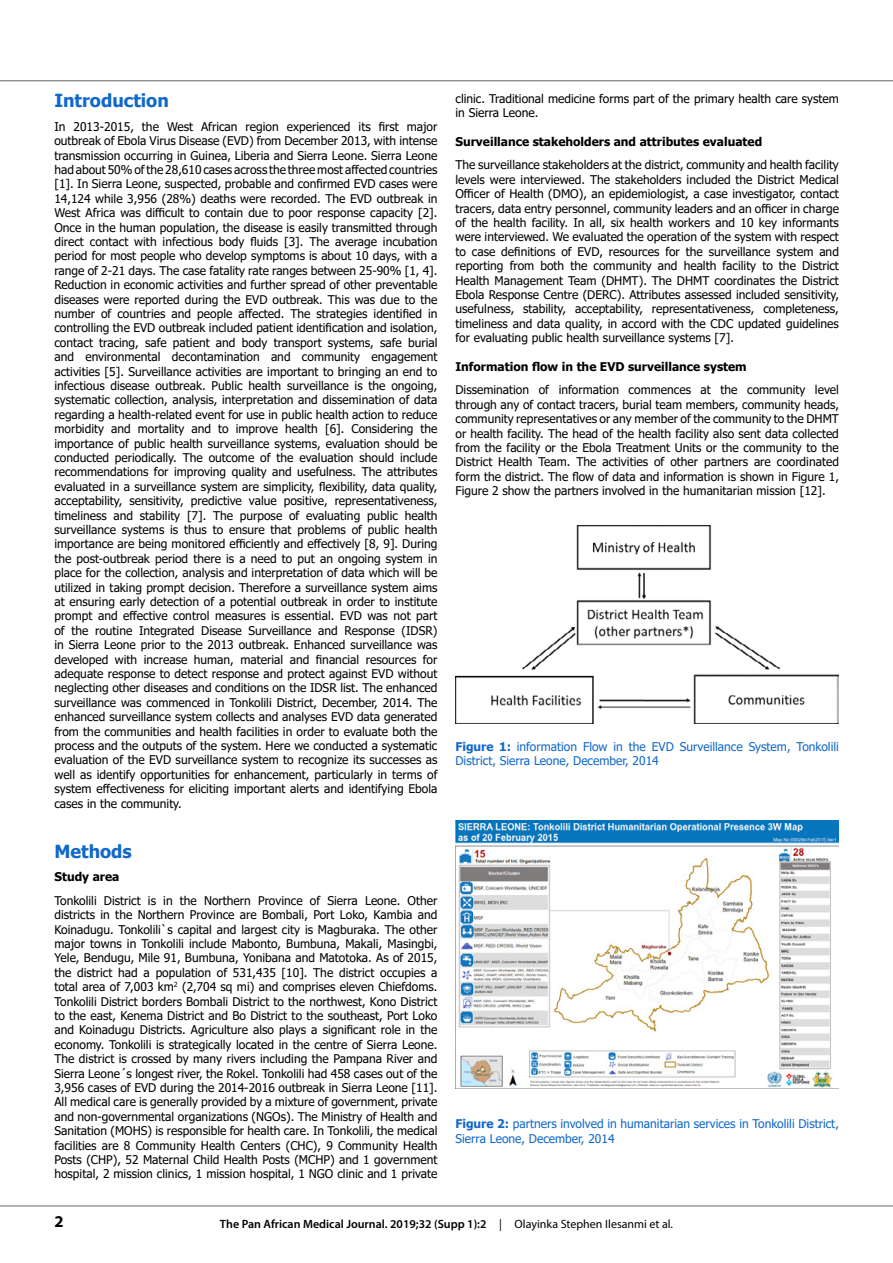
<style>
.page{position:relative;width:893px;height:1263px;background:#fff}
.page>*{position:absolute;margin:0;border:0;box-sizing:border-box;transform-origin:0 0}
.t1{font:700 18px "Tahoma";color:#1168cb}
.t2{font:700 16.5px "Myriad Pro";color:#000}
.t3{font:12px/14.4px "Tahoma";color:#000;text-align:justify}
.t4{font:12px/14.4px "Tahoma";color:#1168cb}
.t5{font:700 12px "Tahoma";color:#000}
.t6{font:600 12px "Myriad Pro";color:#000}
.s1{font-weight:700}
.s2{font-weight:400}
</style>
<div class="page">
<hr style="left:0;top:80px;width:893px;height:1px;background:#646363">
<hr style="left:0;top:1205px;width:893px;height:1px;background:#646363">
<img style="left:455px;top:525px;width:384px;height:199px">
<img style="left:455px;top:820px;width:384px;height:269px">
<h1 class="t1" style="left:54px;top:88px;width:116px">Introduction</h1>
<p class="t3" style="left:54px;top:120px;width:385px">In 2013-2015, the West African region experienced its first major outbreak of Ebola Virus Disease (EVD) from December 2013, with intense transmission occurring in Guinea, Liberia and Sierra Leone. Sierra Leone had about 50% of the 28,610 cases across the three most affected countries [1]. In Sierra Leone, suspected, probable and confirmed EVD cases were 14,124 while 3,956 (28%) deaths were recorded. The EVD outbreak in West Africa was difficult to contain due to poor response capacity [2].<br>Once in the human population, the disease is easily transmitted through direct contact with infectious body fluids [3]. The average incubation period for most people who develop symptoms is about 10 days, with a range of 2-21 days. The case fatality rate ranges between 25-90% [1, 4].<br>Reduction in economic activities and further spread of other preventable diseases were reported during the EVD outbreak. This was due to the number of countries and people affected. The strategies identified in controlling the EVD outbreak included patient identification and isolation, contact tracing, safe patient and body transport systems, safe burial and environmental decontamination and community engagement activities [5]. Surveillance activities are important to bringing an end to infectious disease outbreak. Public health surveillance is the ongoing, systematic collection, analysis, interpretation and dissemination of data regarding a health-related event for use in public health action to reduce morbidity and mortality and to improve health [6]. Considering the importance of public health surveillance systems, evaluation should be conducted periodically. The outcome of the evaluation should include recommendations for improving quality and usefulness. The attributes evaluated in a surveillance system are simplicity, flexibility, data quality, acceptability, sensitivity, predictive value positive, representativeness, timeliness and stability [7]. The purpose of evaluating public health surveillance systems is thus to ensure that problems of public health importance are being monitored efficiently and effectively [8, 9]. During the post-outbreak period there is a need to put an ongoing system in place for the collection, analysis and interpretation of data which will be utilized in taking prompt decision. Therefore a surveillance system aims at ensuring early detection of a potential outbreak in order to institute prompt and effective control measures is essential. EVD was not part of the routine Integrated Disease Surveillance and Response (IDSR) in Sierra Leone prior to the 2013 outbreak. Enhanced surveillance was developed with increase human, material and financial resources for adequate response to detect response and protect against EVD without neglecting other diseases and conditions on the IDSR list. The enhanced surveillance was commenced in Tonkolili District, December, 2014. The enhanced surveillance system collects and analyses EVD data generated from the communities and health facilities in order to evaluate both the process and the outputs of the system. Here we conducted a systematic evaluation of the EVD surveillance system to recognize its successes as well as identify opportunities for enhancement, particularly in terms of system effectiveness for eliciting important alerts and identifying Ebola cases in the community.</p>
<h1 class="t1" style="left:54px;top:839px;width:79px">Methods</h1>
<p class="t5" style="left:54px;top:869px;width:66px">Study area</p>
<p class="t3" style="left:54px;top:894px;width:385px">Tonkolili District is in the Northern Province of Sierra Leone. Other districts in the Northern Province are Bombali, Port Loko, Kambia and Koinadugu. Tonkolili`s capital and largest city is Magburaka. The other major towns in Tonkolili include Mabonto, Bumbuna, Makali, Masingbi, Yele, Bendugu, Mile 91, Bumbuna, Yonibana and Matotoka. As of 2015, the district had a population of 531,435 [10]. The district occupies a total area of 7,003 km<sup>2</sup> (2,704 sq mi) and comprises eleven Chiefdoms.<br>Tonkolili District borders Bombali District to the northwest, Kono District to the east, Kenema District and Bo District to the southeast, Port Loko and Koinadugu Districts. Agriculture also plays a significant role in the economy. Tonkolili is strategically located in the centre of Sierra Leone.<br>The district is crossed by many rivers including the Pampana River and Sierra Leone´s longest river, the Rokel. Tonkolili had 458 cases out of the 3,956 cases of EVD during the 2014-2016 outbreak in Sierra Leone [11].<br>All medical care is generally provided by a mixture of government, private and non-governmental organizations (NGOs). The Ministry of Health and Sanitation (MOHS) is responsible for health care. In Tonkolili, the medical facilities are 8 Community Health Centers (CHC), 9 Community Health Posts (CHP), 52 Maternal Child Health Posts (MCHP) and 1 government hospital, 2 mission clinics, 1 mission hospital, 1 NGO clinic and 1 private</p>
<p class="t3" style="left:455px;top:92px;width:385px">clinic. Traditional medicine forms part of the primary health care system in Sierra Leone.</p>
<p class="t5" style="left:455px;top:133px;width:308px">Surveillance stakeholders and attributes evaluated</p>
<p class="t3" style="left:455px;top:158px;width:385px">The surveillance stakeholders at the district, community and health facility levels were interviewed. The stakeholders included the District Medical Officer of Health (DMO), an epidemiologist, a case investigator, contact tracers, data entry personnel, community leaders and an officer in charge of the health facility. In all, six health workers and 10 key informants were interviewed. We evaluated the operation of the system with respect to case definitions of EVD, resources for the surveillance system and reporting from both the community and health facility to the District Health Management Team (DHMT). The DHMT coordinates the District Ebola Response Centre (DERC). Attributes assessed included sensitivity, usefulness, stability, acceptability, representativeness, completeness, timeliness and data quality, in accord with the CDC updated guidelines for evaluating public health surveillance systems [7].</p>
<p class="t5" style="left:455px;top:358px;width:293px">Information flow in the EVD surveillance system</p>
<p class="t3" style="left:455px;top:383px;width:385px">Dissemination of information commences at the community level through any of contact tracers, burial team members, community heads, community representatives or any member of the community to the DHMT or health facility. The head of the health facility also sent data collected from the facility or the Ebola Treatment Units or the community to the District Health Team. The activities of other partners are coordinated form the district. The flow of data and information is shown in Figure 1, Figure 2 show the partners involved in the humanitarian mission [12].</p>
<p class="t4" style="left:455px;top:740px;width:385px"><span class="s1">Figure 1:</span> information Flow in the EVD Surveillance System, Tonkolili<br>District, Sierra Leone, December, 2014</p>
<p class="t4" style="left:455px;top:1117px;width:385px"><span class="s1">Figure 2:</span> partners involved in humanitarian services in Tonkolili District,<br>Sierra Leone, December, 2014</p>
<h2 class="t2" style="left:54px;top:1211px;width:11px">2</h2>
<p class="t6" style="left:220px;top:1216px;width:455px">The Pan African Medical Journal. 2019;32 (Supp 1):2 <span class="s2">| Olayinka Stephen Ilesanmi et al.</span></p>
</div>
